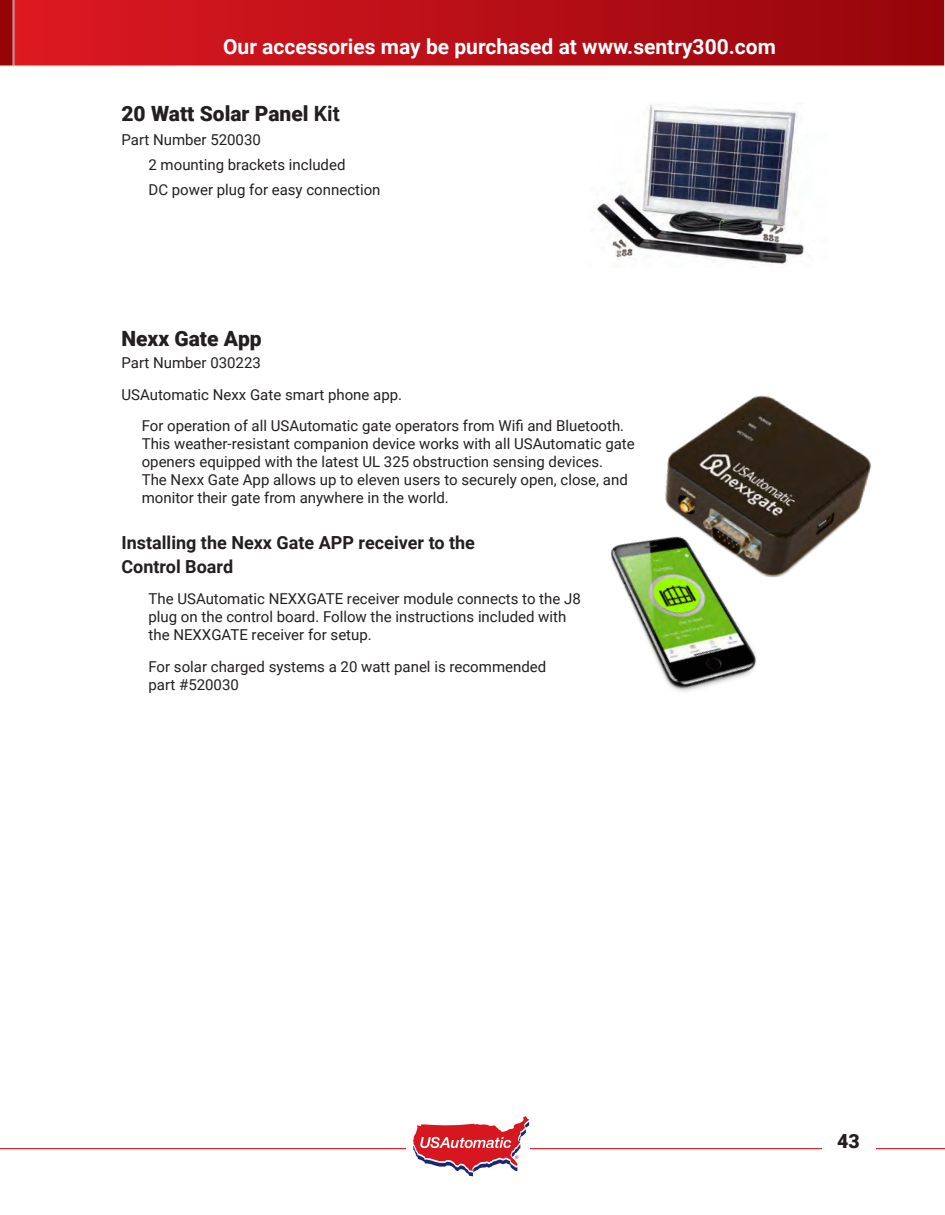
<style>
.page{position:relative;width:945px;height:1215px;background:#fff}
.page>*{position:absolute;margin:0;border:0;box-sizing:border-box;transform-origin:0 0}
.t1{font:700 21px "Roboto";color:#fff}
.t2{font:900 21px "Roboto";color:#231f20}
.t3{font:900 19.5px "Roboto";color:#231f20}
.t4{font:700 18px/24px "Roboto";color:#231f20}
.t5{font:15px/18px "Roboto";color:#231f20}
.s1{font-weight:700}
</style>
<div class="page">
<hr style="left:0;top:1148px;width:945px;height:1px;background:#d7171f">
<div style="left:822px;top:1124px;width:54px;height:51px;background:#fff"></div>
<div style="left:406px;top:1106px;width:123px;height:78px;background:#fff"></div>
<svg style="left:413px;top:1116px;width:117px;height:61px"></svg>
<img style="left:594px;top:104px;width:211px;height:164px">
<img style="left:665px;top:395px;width:207px;height:161px">
<img style="left:610px;top:513px;width:197px;height:179px">
<svg style="left:14px;top:0;width:931px;height:66px;background:#b91118"></svg>
<svg style="left:0;top:0;width:14px;height:66px"></svg>
<p class="t1" style="left:223px;top:32px;width:554px">Our accessories may be purchased at www.sentry300.com</p>
<p class="t2" style="left:122px;top:98px;width:220px">20 Watt Solar Panel <span class="s1">Kit</span></p>
<p class="t5" style="left:122px;top:130px;width:141px">Part Number 520030</p>
<p class="t5" style="left:148px;top:155px;width:199px">2 mounting brackets included</p>
<p class="t5" style="left:148px;top:180px;width:234px">DC power plug for easy connection</p>
<p class="t2" style="left:122px;top:324px;width:142px">Nexx Gate App</p>
<p class="t5" style="left:122px;top:353px;width:141px">Part Number 030223</p>
<p class="t5" style="left:122px;top:385px;width:282px">USAutomatic Nexx Gate smart phone app.</p>
<p class="t5" style="left:142px;top:416px;width:495px">For operation of all USAutomatic gate operators from Wifi and Bluetooth.<br>This weather-resistant companion device works with all USAutomatic gate openers equipped with the latest UL 325 obstruction sensing devices.<br>The Nexx Gate App allows up to eleven users to securely open, close, and monitor their gate from anywhere in the world.</p>
<p class="t4" style="left:122px;top:530px;width:355px">Installing the Nexx Gate APP receiver to the<br>Control Board</p>
<p class="t5" style="left:148px;top:589px;width:434px">The USAutomatic NEXXGATE receiver module connects to the J8 plug on the control board. Follow the instructions included with the NEXXGATE receiver for setup.</p>
<p class="t5" style="left:148px;top:657px;width:399px">For solar charged systems a 20 watt panel is recommended part #520030</p>
<h2 class="t3" style="left:837px;top:1127px;width:24px">43</h2>
</div>
